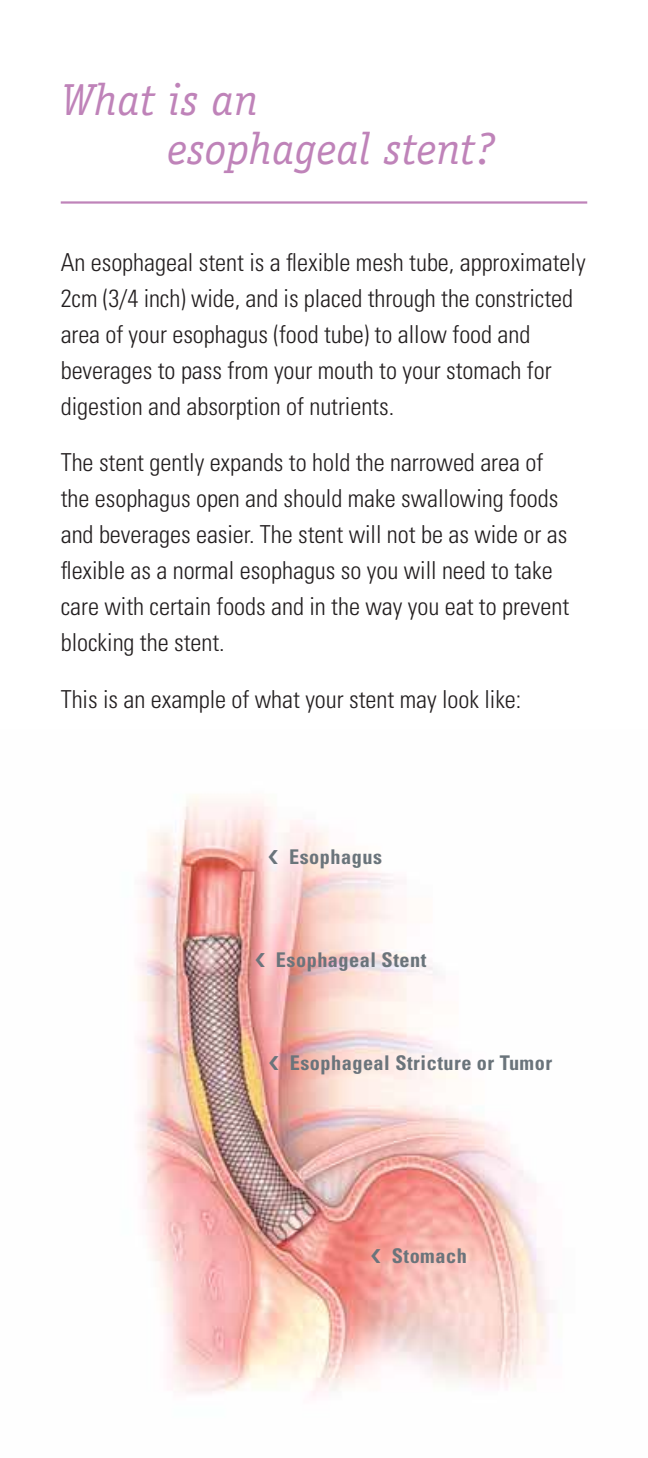
<style>
.page{position:relative;width:648px;height:1458px;background:#fff}
.page>*{position:absolute;margin:0;border:0;box-sizing:border-box;transform-origin:0 0}
.t1{font:italic 45px/49.5px "Officina Serif";color:#bf83b9}
.t2{font:300 condensed 24.75px/36px "Univers";color:#231f20}
.t3{font:700 condensed 20.25px "Univers";letter-spacing:.025em;color:#6a747b}
</style>
<div class="page">
<hr style="left:61px;top:201px;width:526px;height:3px;background:#bf83b9">
<img style="left:138px;top:794px;width:412px;height:602px">
<svg style="left:269px;top:850px;width:9px;height:14px"></svg>
<svg style="left:269px;top:1056px;width:10px;height:14px"></svg>
<svg style="left:256px;top:953px;width:9px;height:14px"></svg>
<svg style="left:372px;top:1249px;width:9px;height:14px"></svg>
<h1 class="t1" style="left:167px;top:75px;width:330px;text-indent:-107px">What is an<br>esophageal stent?</h1>
<p class="t2" style="left:61px;top:244px;width:526px">An esophageal stent is a flexible mesh tube, approximately 2cm (3/4 inch) wide, and is placed through the constricted area of your esophagus (food tube) to allow food and beverages to pass from your mouth to your stomach for digestion and absorption of nutrients.</p>
<p class="t2" style="left:61px;top:445px;width:510px">The stent gently expands to hold the narrowed area of the esophagus open and should make swallowing foods and beverages easier. The stent will not be as wide or as flexible as a normal esophagus so you will need to take care with certain foods and in the way you eat to prevent blocking the stent.</p>
<p class="t2" style="left:61px;top:681px;width:462px">This is an example of what your stent may look like:</p>
<p class="t3" style="left:289px;top:844px;width:94px">Esophagus</p>
<p class="t3" style="left:276px;top:947px;width:152px">Esophageal Stent</p>
<p class="t3" style="left:290px;top:1050px;width:264px">Esophageal Stricture or Tumor</p>
<p class="t3" style="left:392px;top:1244px;width:77px">Stomach</p>
</div>
